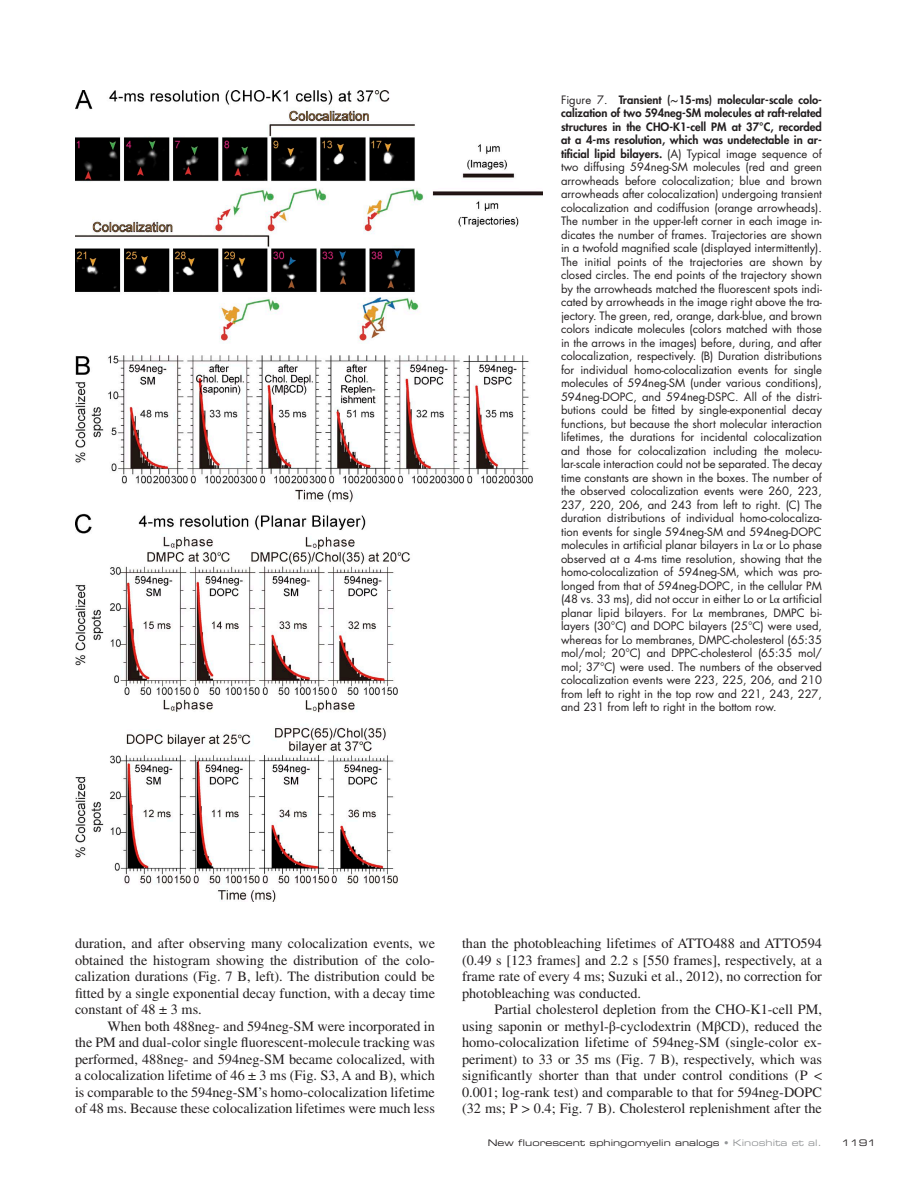
<style>
.page{position:relative;width:918px;height:1188px;background:#fff}
.page>*{position:absolute;margin:0;border:0;box-sizing:border-box;transform-origin:0 0}
.t1{font:14.25px/16.5px "Times LT Std";color:#231f20;text-align:justify}
.t2{font:11.25px/13.5px "Futura Std";color:#231f20;text-align:justify}
.t3{font:9px "Eurostile LT Std Ex 2";color:#231f20}
.s1{font-weight:800}
.s2{font-family:"STIX General";font-weight:700}
.s3{font-family:"STIX General"}
.s4{color:#949698}
</style>
<div class="page">
<img style="left:75px;top:90px;width:468px;height:812px">
<p class="t2" style="left:561px;top:93px;width:263px">Figure 7. <span class="s1">Transient (</span><span class="s2">∼</span><span class="s1">15-ms) molecular-scale colo&shy;calization of two 594neg-SM molecules at raft-related structures in the CHO-K1-cell PM at 37°C, recorded at a 4-ms resolution, which was undetectable in ar&shy;tificial lipid bilayers.</span> (A) Typical image sequence of two diffusing 594neg-SM molecules (red and green arrowheads before colocalization; blue and brown arrowheads after colocalization) undergoing transient colocalization and codiffusion (orange arrowheads).<br>The number in the upper-left corner in each image in&shy;dicates the number of frames. Trajectories are shown in a twofold magnified scale (displayed intermittently).<br>The initial points of the trajectories are shown by closed circles. The end points of the trajectory shown by the arrowheads matched the fluorescent spots indi&shy;cated by arrowheads in the image right above the tra&shy;jectory. The green, red, orange, dark-blue, and brown colors indicate molecules (colors matched with those in the arrows in the images) before, during, and after colocalization, respectively. (B) Duration distributions for individual homo-colocalization events for single molecules of 594neg-SM (under various conditions), 594neg-DOPC, and 594neg-DSPC. All of the distri&shy;butions could be fitted by single-exponential decay functions, but because the short molecular interaction lifetimes, the durations for incidental colocalization and those for colocalization including the molecu&shy;lar-scale interaction could not be separated. The decay time constants are shown in the boxes. The number of the observed colocalization events were 260, 223, 237, 220, 206, and 243 from left to right. (C) The duration distributions of individual homo-colocaliza&shy;tion events for single 594neg-SM and 594neg-DOPC molecules in artificial planar bilayers in L<span class="s3">α</span> or Lo phase observed at a 4-ms time resolution, showing that the homo-colocalization of 594neg-SM, which was pro&shy;longed from that of 594neg-DOPC, in the cellular PM (48 vs. 33 ms), did not occur in either Lo or L<span class="s3">α</span> artificial planar lipid bilayers. For L<span class="s3">α</span> membranes, DMPC bi&shy;layers (30°C) and DOPC bilayers (25°C) were used, whereas for Lo membranes, DMPC-cholesterol (65:35 mol/mol; 20°C) and DPPC-cholesterol (65:35 mol/ mol; 37°C) were used. The numbers of the observed colocalization events were 223, 225, 206, and 210 from left to right in the top row and 221, 243, 227, and 231 from left to right in the bottom row.</p>
<p class="t1" style="left:75px;top:935px;width:362px">duration, and after observing many colocalization events, we obtained the histogram showing the distribution of the colo&shy;calization durations (Fig. 7 B, left). The distribution could be fitted by a single exponential decay function, with a decay time constant of 48 ± 3 ms.</p>
<p class="t1" style="left:75px;top:1017px;width:362px;text-indent:32px">When both 488neg- and 594neg-SM were incorporated in the PM and dual-color single fluorescent-molecule tracking was performed, 488neg- and 594neg-SM became colocalized, with a colocalization lifetime of 46 ± 3 ms (Fig. S3, A and B), which is comparable to the 594neg-SM’s homo-colocalization lifetime of 48 ms. Because these colocalization lifetimes were much less</p>
<p class="t1" style="left:462px;top:935px;width:362px">than the photobleaching lifetimes of ATTO488 and ATTO594 (0.49 s [123 frames] and 2.2 s [550 frames], respectively, at a frame rate of every 4 ms; Suzuki et al., 2012), no correction for photobleaching was conducted.</p>
<p class="t1" style="left:462px;top:1001px;width:362px;text-indent:32px">Partial cholesterol depletion from the CHO-K1-cell PM, using saponin or methyl-<span class="s3">β</span>-cyclodextrin (M<span class="s3">β</span>CD), reduced the homo-colocalization lifetime of 594neg-SM (single-color ex&shy;periment) to 33 or 35 ms (Fig. 7 B), respectively, which was significantly shorter than that under control conditions (P &lt; 0.001; log-rank test) and comparable to that for 594neg-DOPC (32 ms; P &gt; 0.4; Fig. 7 B). Cholesterol replenishment after the</p>
<p class="t3" style="left:488px;top:1136px;width:336px">New fluorescent sphingomyelin analogs <span class="s4">• Kinoshita et al.</span></p>
<p class="t3" style="left:841px;top:1136px;width:36px">1191</p>
</div>
